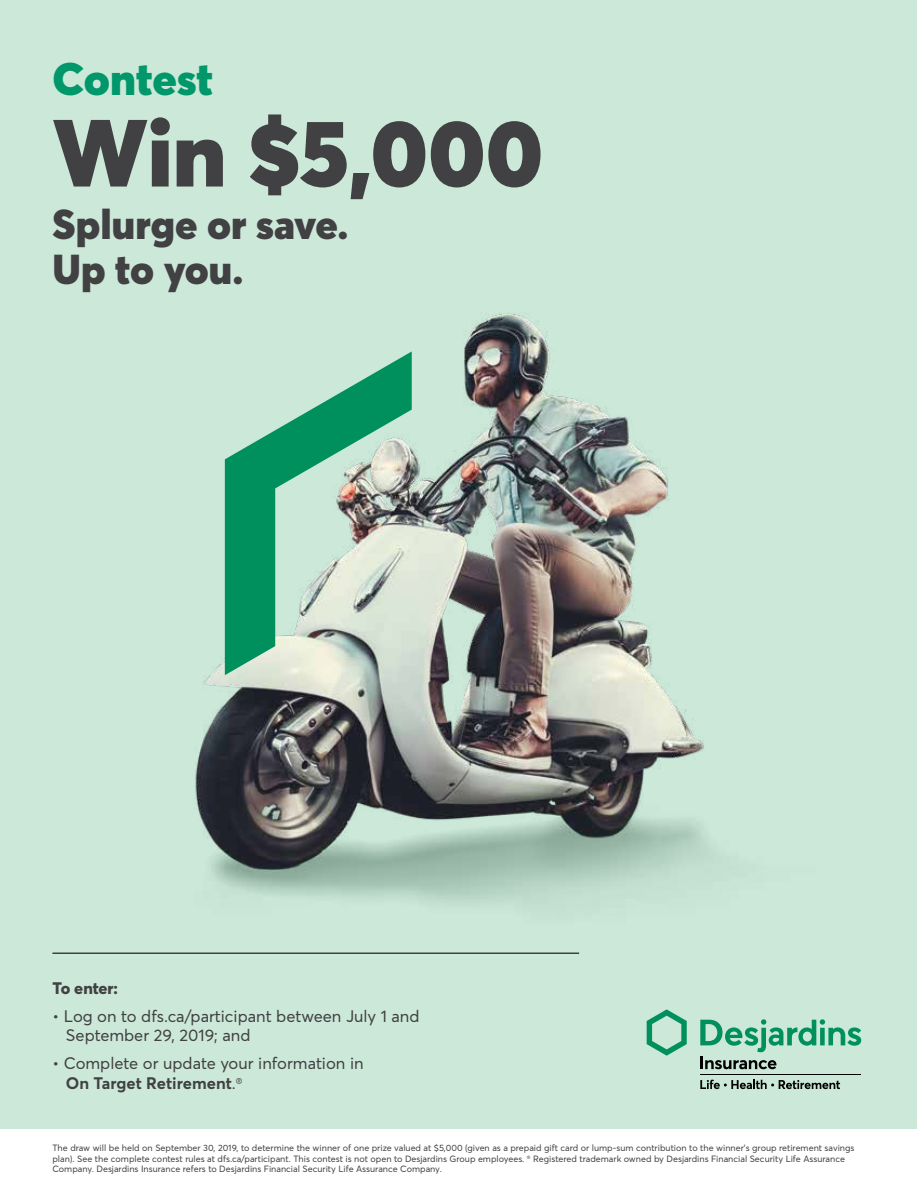
<style>
.page{position:relative;width:917px;height:1194px;background:#fff}
.page>*{position:absolute;margin:0;border:0;box-sizing:border-box;transform-origin:0 0}
.t1{font:900 93.75px "Averta";letter-spacing:-.005em;color:#414042}
.t2{font:900 45px "Averta";color:#00976b}
.t3{font:900 41.25px/45px "Averta";color:#414042}
.t4{font:16.5px/19.8px "Averta";color:#414042}
.t5{font:800 16.5px "Averta";color:#414042}
.t6{font:9px/10.8px "Averta";color:#414042}
.s1{font-weight:700}
</style>
<div class="page">
<div style="left:0;top:0;width:917px;height:1128px;background:#cbe8d9"></div>
<img style="left:160px;top:313px;width:554px;height:641px">
<svg style="left:225px;top:351px;width:187px;height:324px"></svg>
<hr style="left:52px;top:952px;width:527px;height:1px;background:#414042">
<svg style="left:700px;top:1079px;width:140px;height:10px"></svg>
<hr style="left:700px;top:1074px;width:161px;height:1px;background:#000">
<svg style="left:646px;top:1009px;width:40px;height:46px"></svg>
<svg style="left:700px;top:1019px;width:161px;height:50px"></svg>
<h2 class="t2" style="left:52px;top:50px;width:163px">Contest</h2>
<h1 class="t1" style="left:52px;top:93px;width:492px">Win $5,000</h1>
<h3 class="t3" style="left:52px;top:201px;width:297px">Splurge or save.<br>Up to you.</h3>
<h3 class="t5" style="left:52px;top:977px;width:67px">To enter:</h3>
<h3 class="t4" style="left:66px;top:1005px;width:355px;text-indent:-13px">• Log on to dfs.ca/participant between July 1 and<br>September 29, 2019; and</h3>
<h3 class="t4" style="left:66px;top:1053px;width:299px;text-indent:-13px">• Complete or update your information in<br><span class="s1">On Target Retirement</span>.<sup>®</sup></h3>
<p class="t6" style="left:52px;top:1142px;width:803px">The draw will be held on September 30, 2019, to determine the winner of one prize valued at $5,000 (given as a prepaid gift card or lump-sum contribution to the winner’s group retirement savings plan). See the complete contest rules at dfs.ca/participant. This contest is not open to Desjardins Group employees. <sup>®</sup> Registered trademark owned by Desjardins Financial Security Life Assurance<br>Company. Desjardins Insurance refers to Desjardins Financial Security Life Assurance Company.</p>
</div>
